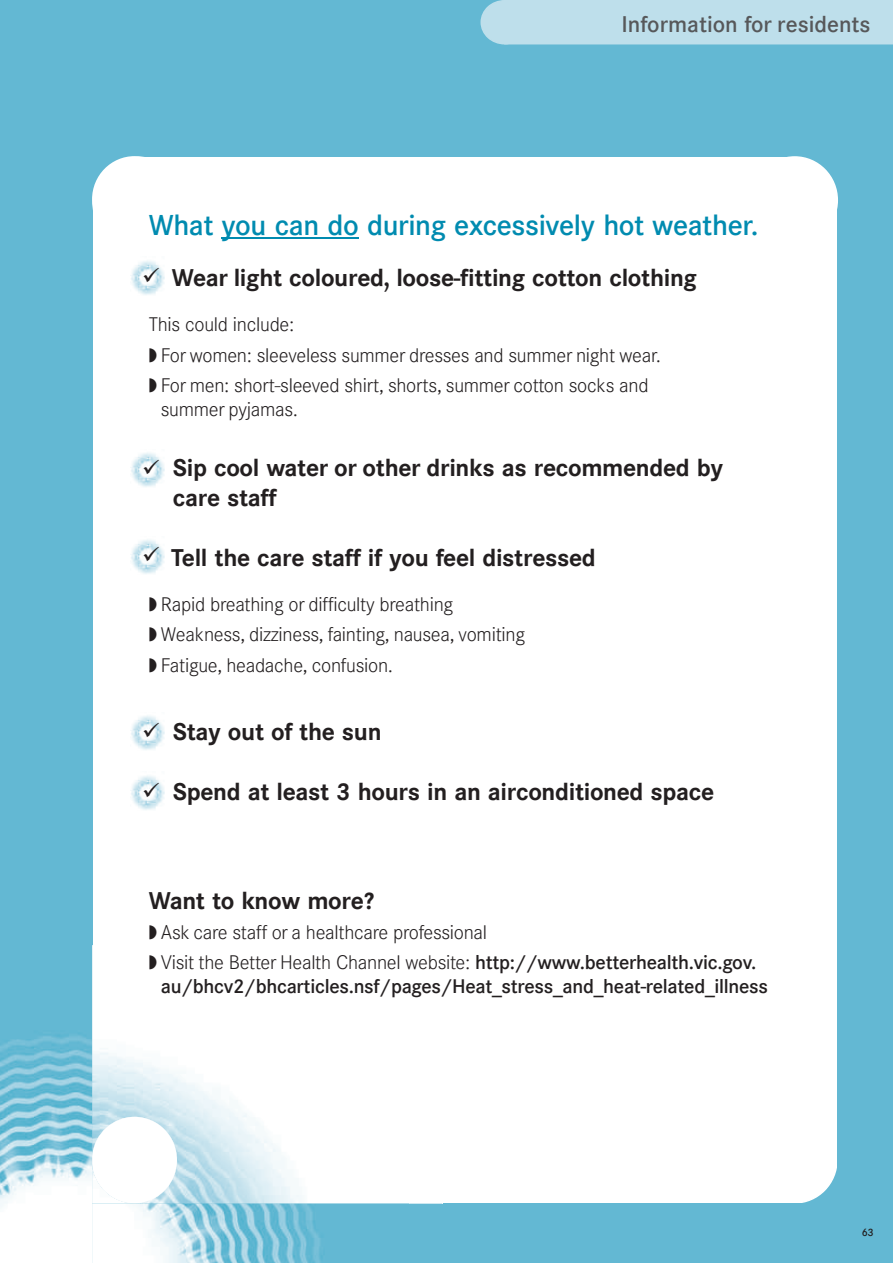
<style>
.page{position:relative;width:893px;height:1263px;background:#fff}
.page>*{position:absolute;margin:0;border:0;box-sizing:border-box;transform-origin:0 0}
.t1{font:500 28.5px "Corporate SBQ";letter-spacing:-.015em;color:#008bb0}
.t2{font:700 24px/30px "Corporate SBQ";letter-spacing:-.015em;color:#231f20}
.t3{font:500 22.5px "Corporate SBQ";color:#57585a}
.t4{font:300 19.5px/30.5px "Corporate SBQ";letter-spacing:-.015em;color:#231f20}
.t5{font:500 19.5px "Corporate SBQ";letter-spacing:-.015em;color:#231f20}
.t6{font:500 10.5px "Corporate SBQ";color:#231f20}
.s1{font-weight:500}
</style>
<div class="page">
<svg style="left:751px;top:1116px;width:87px;height:88px"></svg>
<div style="left:838px;top:141px;width:55px;height:1122px;background:#63b8d3"></div>
<div style="left:0;top:1204px;width:893px;height:59px;background:#63b8d3"></div>
<div style="left:0;top:0;width:92px;height:1263px;background:#63b8d3"></div>
<div style="left:30px;top:0;width:863px;height:156px;background:#63b8d3"></div>
<div style="left:480px;top:0;width:413px;height:44px;background:#bedfeb"></div>
<svg style="left:92px;top:156px;width:85px;height:82px"></svg>
<svg style="left:751px;top:156px;width:87px;height:88px"></svg>
<img style="left:0;top:945px;width:442px;height:318px">
<img style="left:92px;top:1203px;width:48px;height:1px">
<img style="left:92px;top:1117px;width:85px;height:86px">
<img style="left:92px;top:1204px;width:317px;height:59px">
<hr style="left:221px;top:237px;width:137px;height:1px;background:#008bb0">
<img style="left:130px;top:260px;width:35px;height:35px">
<img style="left:130px;top:452px;width:35px;height:35px">
<img style="left:130px;top:539px;width:35px;height:35px">
<img style="left:130px;top:715px;width:35px;height:35px">
<img style="left:130px;top:775px;width:35px;height:35px">
<svg style="left:144px;top:267px;width:15px;height:15px"></svg>
<svg style="left:144px;top:459px;width:15px;height:15px"></svg>
<svg style="left:144px;top:546px;width:15px;height:15px"></svg>
<svg style="left:144px;top:722px;width:15px;height:15px"></svg>
<svg style="left:144px;top:782px;width:15px;height:15px"></svg>
<p class="t3" style="left:621px;top:11px;width:251px">Information for residents</p>
<h1 class="t1" style="left:149px;top:208px;width:611px">What you can do during excessively hot weather.</h1>
<p class="t2" style="left:172px;top:263px;width:527px">Wear light coloured, loose-fitting cotton clothing</p>
<p class="t4" style="left:149px;top:309px;width:514px">This could include:<br>◗ For women: sleeveless summer dresses and summer night wear. ◗ For men: short-sleeved shirt, shorts, summer cotton socks and</p>
<p class="t4" style="left:161px;top:394px;width:139px">summer pyjamas.</p>
<p class="t2" style="left:173px;top:453px;width:552px">Sip cool water or other drinks as recommended by care staff</p>
<p class="t2" style="left:171px;top:542px;width:426px">Tell the care staff if you feel distressed</p>
<p class="t4" style="left:149px;top:589px;width:378px">◗ Rapid breathing or difficulty breathing<br>◗ Weakness, dizziness, fainting, nausea, vomiting ◗ Fatigue, headache, confusion.</p>
<p class="t2" style="left:173px;top:717px;width:210px">Stay out of the sun</p>
<p class="t2" style="left:173px;top:777px;width:543px">Spend at least 3 hours in an airconditioned space</p>
<p class="t2" style="left:149px;top:886px;width:227px">Want to know more?</p>
<p class="t4" style="left:149px;top:917px;width:609px">◗ Ask care staff or a healthcare professional<br>◗ Visit the Better Health Channel website: <span class="s1">http://www.betterhealth.vic.gov.</span></p>
<p class="t5" style="left:161px;top:975px;width:609px">au/bhcv2/bhcarticles.nsf/pages/Heat_stress_and_heat-related_illness</p>
<p class="t6" style="left:862px;top:1225px;width:13px">63</p>
</div>
